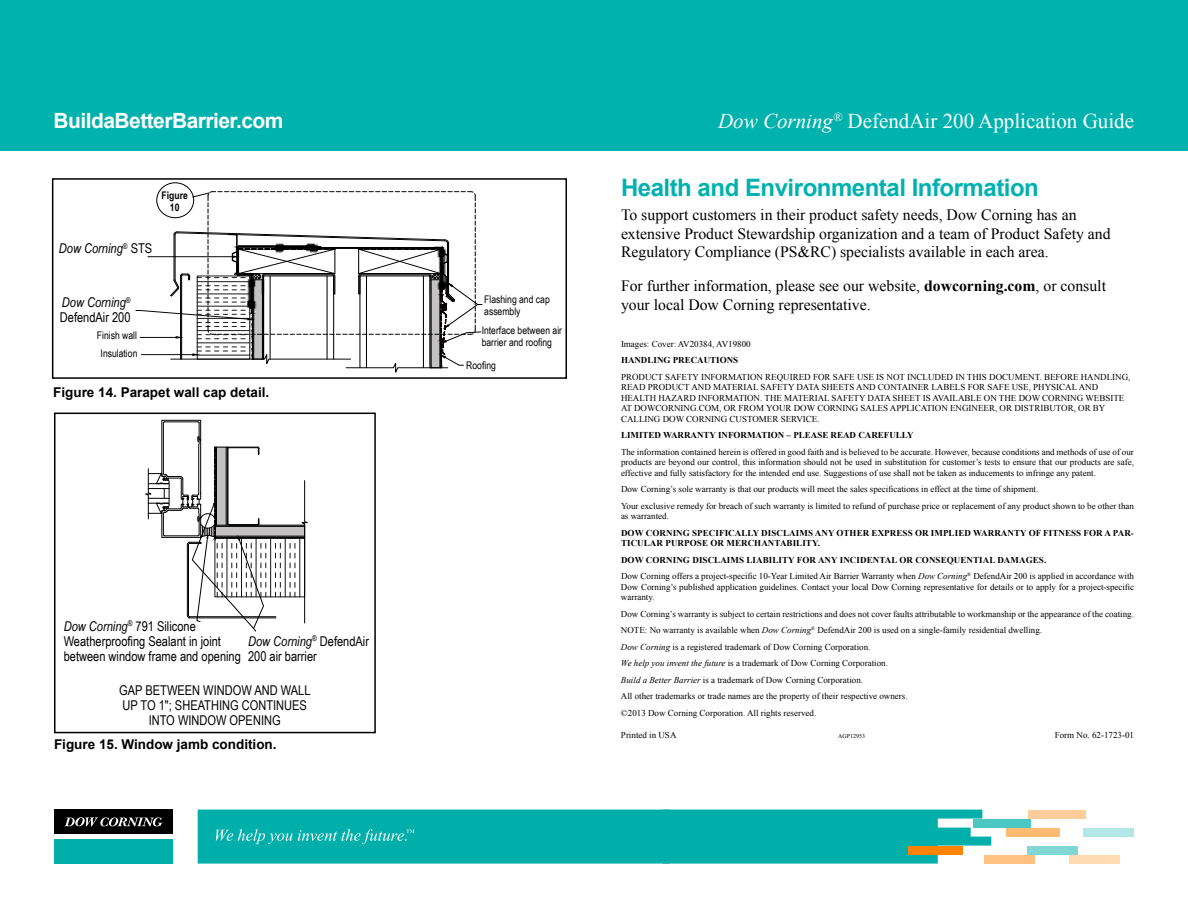
<style>
.page{position:relative;width:1188px;height:918px;background:#fff}
.page>*{position:absolute;margin:0;border:0;box-sizing:border-box;transform-origin:0 0}
.t1{font:700 24px "Arial";letter-spacing:-.02em;color:#00b1b0}
.t2{font:21px "Times New Roman";color:#fff}
.t3{font:700 21px "Arial";letter-spacing:-.025em;color:#fff}
.t4{font:15.75px/18.8px "Times New Roman";color:#000}
.t5{font:13.5px/15px "Arial Narrow";color:#000}
.t6{font:700 13.5px "Arial";color:#000}
.t7{font:italic 13.5px "Arial Narrow";color:#000}
.t8{font:10.5px/12px "Arial Narrow";color:#000}
.t9{font:700 10.5px/12px "Arial Narrow";color:#000;text-align:center}
.t10{font:9px/16.5px "Times New Roman";color:#000}
.t11{font:700 9px/10.5px "Times New Roman";letter-spacing:.01em;color:#000}
.t12{font:6px "Times New Roman";color:#000}
.s1{font-style:normal}
.s2{font-style:italic}
.s3{font-weight:700}
</style>
<div class="page">
<div style="left:0;top:0;width:1188px;height:151px;background:#00b2ad"></div>
<div style="left:54px;top:413px;width:322px;height:320px;border:2px solid #000"></div>
<div style="left:52px;top:178px;width:515px;height:201px;border:2px solid #000"></div>
<div style="left:54px;top:810px;width:119px;height:24px;background:#000"></div>
<div style="left:54px;top:839px;width:119px;height:25px;background:#00afaa"></div>
<svg style="left:64px;top:817px;width:98px;height:9px"></svg>
<svg style="left:198px;top:810px;width:793px;height:54px;background:#0cb2ae"></svg>
<div style="left:1069px;top:855px;width:50px;height:9px;background:#ffdab3"></div>
<div style="left:1029px;top:810px;width:57px;height:9px;background:#ffcd99"></div>
<div style="left:1006px;top:828px;width:53px;height:9px;background:#ffbb73"></div>
<div style="left:909px;top:846px;width:54px;height:9px;background:#ff8300"></div>
<div style="left:1083px;top:828px;width:51px;height:9px;background:#b3e7e5"></div>
<div style="left:1027px;top:846px;width:51px;height:9px;background:#80d7d4"></div>
<div style="left:984px;top:855px;width:51px;height:9px;background:#ffc180"></div>
<div style="left:974px;top:819px;width:57px;height:9px;background:#4dc7c3"></div>
<svg style="left:145px;top:420px;width:163px;height:211px"></svg>
<svg style="left:136px;top:191px;width:346px;height:182px"></svg>
<div style="left:157px;top:183px;width:37px;height:35px;border:1px solid #000;border-radius:50%"></div>
<h2 class="t3" style="left:54px;top:107px;width:232px">BuildaBetterBarrier.com</h2>
<p class="t9" style="left:162px;top:189px;width:28px">Figure<br>10</p>
<h3 class="t7" style="left:59px;top:239px;width:95px">Dow Corning<sup>®</sup> <span class="s1">STS</span></h3>
<h3 class="t5" style="left:60px;top:295px;width:72px"><span class="s2">Dow Corning</span><sup>®<br></sup>DefendAir 200</h3>
<p class="t8" style="left:97px;top:326px;width:42px;line-height:17.4px;text-align:center">Finish wall<br>Insulation</p>
<h3 class="t6" style="left:53px;top:383px;width:218px">Figure 14. Parapet wall cap detail.</h3>
<h3 class="t5" style="left:64px;top:618px;width:179px"><span class="s2">Dow Corning</span><sup>®</sup> 791 Silicone<br>Weatherproofing Sealant in joint between window frame and opening</h3>
<h3 class="t5" style="left:119px;top:683px;width:193px;text-align:center">Gap between window and wall up to 1"; sheathing continues into window opening</h3>
<h3 class="t5" style="left:248px;top:633px;width:123px"><span class="s2">Dow Corning</span><sup>®</sup> DefendAir<br>200 air barrier</h3>
<h3 class="t6" style="left:54px;top:736px;width:224px">Figure 15. Window jamb condition.</h3>
<p class="t8" style="left:484px;top:293px;width:67px">Flashing and cap assembly</p>
<p class="t8" style="left:482px;top:324px;width:82px">Interface between air barrier and roofing</p>
<p class="t8" style="left:466px;top:359px;width:31px">Roofing</p>
<h2 class="t2" style="left:718px;top:107px;width:417px"><span class="s2">Dow Corning</span><sup>®</sup> DefendAir 200 Application Guide</h2>
<h1 class="t1" style="left:621px;top:171px;width:419px">Health and Environmental Information</h1>
<h3 class="t4" style="left:621px;top:205px;width:491px">To support customers in their product safety needs, Dow Corning has an extensive Product Stewardship organization and a team of Product Safety and<br>Regulatory Compliance (PS&amp;RC) specialists available in each area.</h3>
<h3 class="t4" style="left:621px;top:276px;width:487px">For further information, please see our website, <span class="s3">dowcorning.com</span>, or consult your local Dow Corning representative.</h3>
<p class="t10" style="left:621px;top:335px;width:131px">Images: Cover: AV20384, AV19800</p>
<p class="t11" style="left:621px;top:355px;width:119px">HANDLING PRECAUTIONS</p>
<p class="t10" style="left:621px;top:371px;width:511px;line-height:10.5px">PRODUCT SAFETY INFORMATION REQUIRED FOR SAFE USE IS NOT INCLUDED IN THIS DOCUMENT. BEFORE HANDLING, READ PRODUCT AND MATERIAL SAFETY DATA SHEETS AND CONTAINER LABELS FOR SAFE USE, PHYSICAL AND HEALTH HAZARD INFORMATION. THE MATERIAL SAFETY DATA SHEET IS AVAILABLE ON THE DOW CORNING WEBSITE AT DOWCORNING.COM, OR FROM YOUR DOW CORNING SALES APPLICATION ENGINEER, OR DISTRIBUTOR, OR BY CALLING DOW CORNING CUSTOMER SERVICE.</p>
<p class="t11" style="left:621px;top:430px;width:294px">LIMITED WARRANTY INFORMATION – PLEASE READ CAREFULLY</p>
<p class="t10" style="left:621px;top:446px;width:514px;line-height:10.5px;text-align:justify">The information contained herein is offered in good faith and is believed to be accurate. However, because conditions and methods of use of our products are beyond our control, this information should not be used in substitution for customer’s tests to ensure that our products are safe, effective and fully satisfactory for the intended end use. Suggestions of use shall not be taken as inducements to infringe any patent.</p>
<p class="t10" style="left:621px;top:481px;width:515px">Dow Corning’s sole warranty is that our products will meet the sales specifications in effect at the time of shipment.<br>Your exclusive remedy for breach of such warranty is limited to refund of purchase price or replacement of any product shown to be other than</p>
<p class="t10" style="left:621px;top:508px;width:49px">as warranted.</p>
<p class="t11" style="left:621px;top:527px;width:514px">DOW CORNING SPECIFICALLY DISCLAIMS ANY OTHER EXPRESS OR IMPLIED WARRANTY OF FITNESS FOR A PAR-<br>TICULAR PURPOSE OR MERCHANTABILITY.</p>
<p class="t10" style="left:621px;top:551px;width:515px"><span class="s3">DOW CORNING DISCLAIMS LIABILITY FOR ANY INCIDENTAL OR CONSEQUENTIAL DAMAGES.<br></span>Dow Corning offers a project-specific 10-Year Limited Air Barrier Warranty when <span class="s2">Dow Corning</span><sup>®</sup> DefendAir 200 is applied in accordance with</p>
<p class="t10" style="left:621px;top:581px;width:515px;line-height:10.5px">Dow Corning’s published application guidelines. Contact your local Dow Corning representative for details or to apply for a project-specific warranty.</p>
<p class="t10" style="left:621px;top:605px;width:514px">Dow Corning’s warranty is subject to certain restrictions and does not cover faults attributable to workmanship or the appearance of the coating.<br>NOTE: No warranty is available when <span class="s2">Dow Corning</span><sup>®</sup> DefendAir 200 is used on a single-family residential dwelling.<br><span class="s2">Dow Corning</span> is a registered trademark of Dow Corning Corporation.<br><span class="s2">We help you invent the future</span> is a trademark of Dow Corning Corporation.<br><span class="s2">Build a Better Barrier</span> is a trademark of Dow Corning Corporation.<br>All other trademarks or trade names are the property of their respective owners.<br>©2013 Dow Corning Corporation. All rights reserved.</p>
<p class="t10" style="left:621px;top:727px;width:57px">Printed in USA</p>
<p class="t12" style="left:838px;top:732px;width:28px">AGP12953</p>
<p class="t10" style="left:1055px;top:727px;width:81px">Form No. 62-1723-01</p>
</div>
